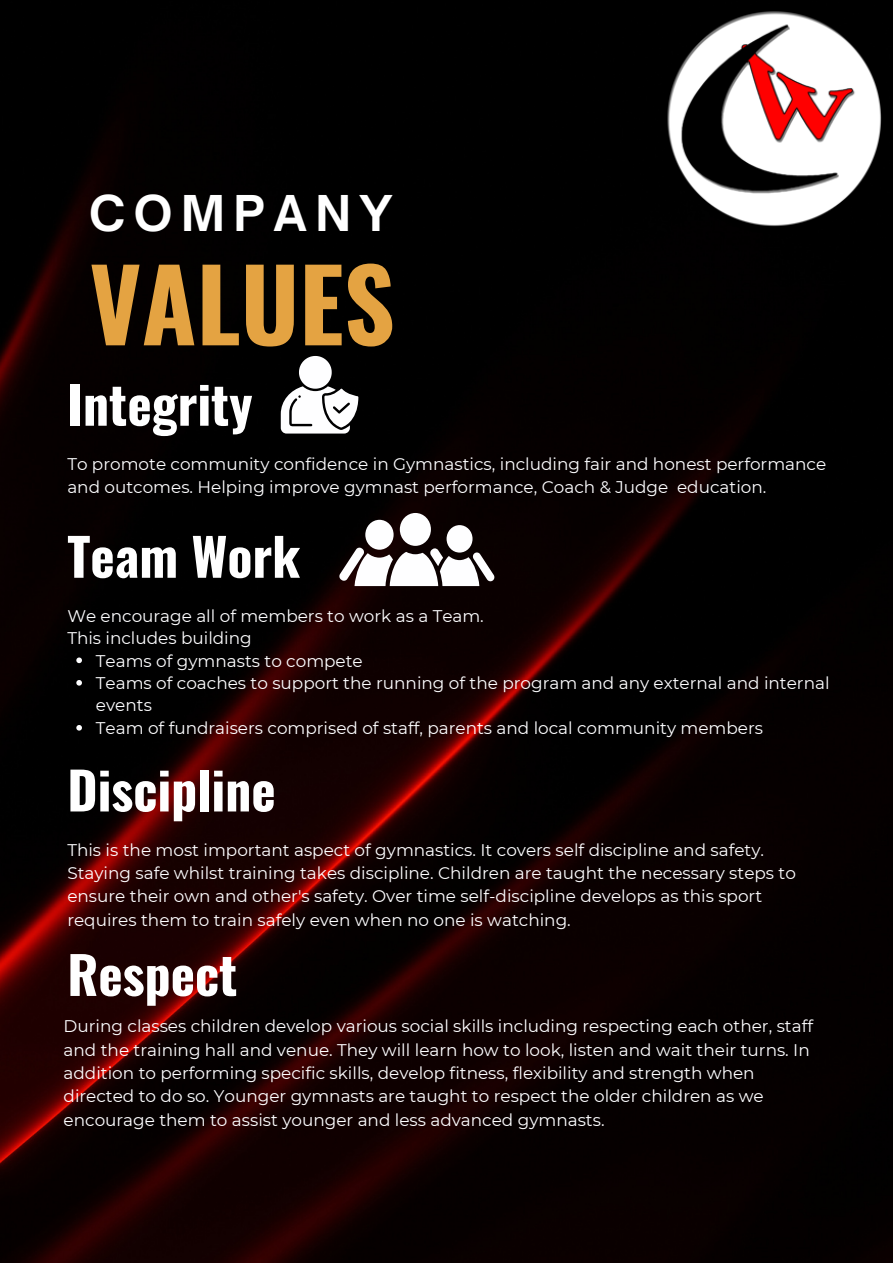
<style>
.page{position:relative;width:893px;height:1264px;background:#fff}
.page>*{position:absolute;margin:0;border:0;box-sizing:border-box;transform-origin:0 0}
.t1{font:700 99.6px "Oswald";color:#e4a342}
.t2{font:700 51.6px "Oswald";color:#fff}
.t3{font:700 47.25px "Open Sauce One";letter-spacing:.18em;color:#fff}
.t4{font:16.8px/23.4px "Montserrat";color:#fefeff}
</style>
<div class="page">
<img style="left:0;top:0;width:892px;height:1262px">
<svg style="left:281px;top:356px;width:77px;height:77px"></svg>
<div style="left:400px;top:513px;width:31px;height:33px;background:#fefeff;border-radius:50%"></div>
<div style="left:446px;top:525px;width:26px;height:27px;background:#fefeff;border-radius:50%"></div>
<div style="left:365px;top:520px;width:28px;height:29px;background:#fefeff;border-radius:50%"></div>
<svg style="left:338px;top:546px;width:158px;height:40px"></svg>
<svg style="left:76px;top:657px;width:6px;height:6px"></svg>
<svg style="left:76px;top:680px;width:6px;height:5px"></svg>
<svg style="left:76px;top:725px;width:6px;height:5px"></svg>
<img style="left:649px;top:0;width:243px;height:244px">
<h3 class="t3" style="left:89px;top:183px;width:305px">COMPANY</h3>
<h1 class="t1" style="left:89px;top:226px;width:307px">VALUES</h1>
<h2 class="t2" style="left:67px;top:364px;width:187px">Integrity</h2>
<p class="t4" style="left:67px;top:452px;width:760px">To promote community confidence in Gymnastics, including fair and honest performance and outcomes. Helping improve gymnast performance, Coach &amp; Judge education.</p>
<h2 class="t2" style="left:67px;top:516px;width:234px">Team Work</h2>
<p class="t4" style="left:67px;top:604px;width:418px;line-height:22.5px">We encourage all of members to work as a Team.<br>This includes building</p>
<p class="t4" style="left:96px;top:649px;width:735px;line-height:22.5px">Teams of gymnasts to compete<br>Teams of coaches to support the running of the program and any external and internal events<br>Team of fundraisers comprised of staff, parents and local community members</p>
<h2 class="t2" style="left:67px;top:750px;width:210px">Discipline</h2>
<p class="t4" style="left:67px;top:837px;width:730px">This is the most important aspect of gymnastics. It covers self discipline and safety.<br>Staying safe whilst training takes discipline. Children are taught the necessary steps to ensure their own and other's safety. Over time self-discipline develops as this sport requires them to train safely even when no one is watching.</p>
<h2 class="t2" style="left:67px;top:934px;width:172px">Respect</h2>
<p class="t4" style="left:64px;top:1014px;width:751px">During classes children develop various social skills including respecting each other, staff and the training hall and venue. They will learn how to look, listen and wait their turns. In addition to performing specific skills, develop fitness, flexibility and strength when directed to do so. Younger gymnasts are taught to respect the older children as we encourage them to assist younger and less advanced gymnasts.</p>
</div>
